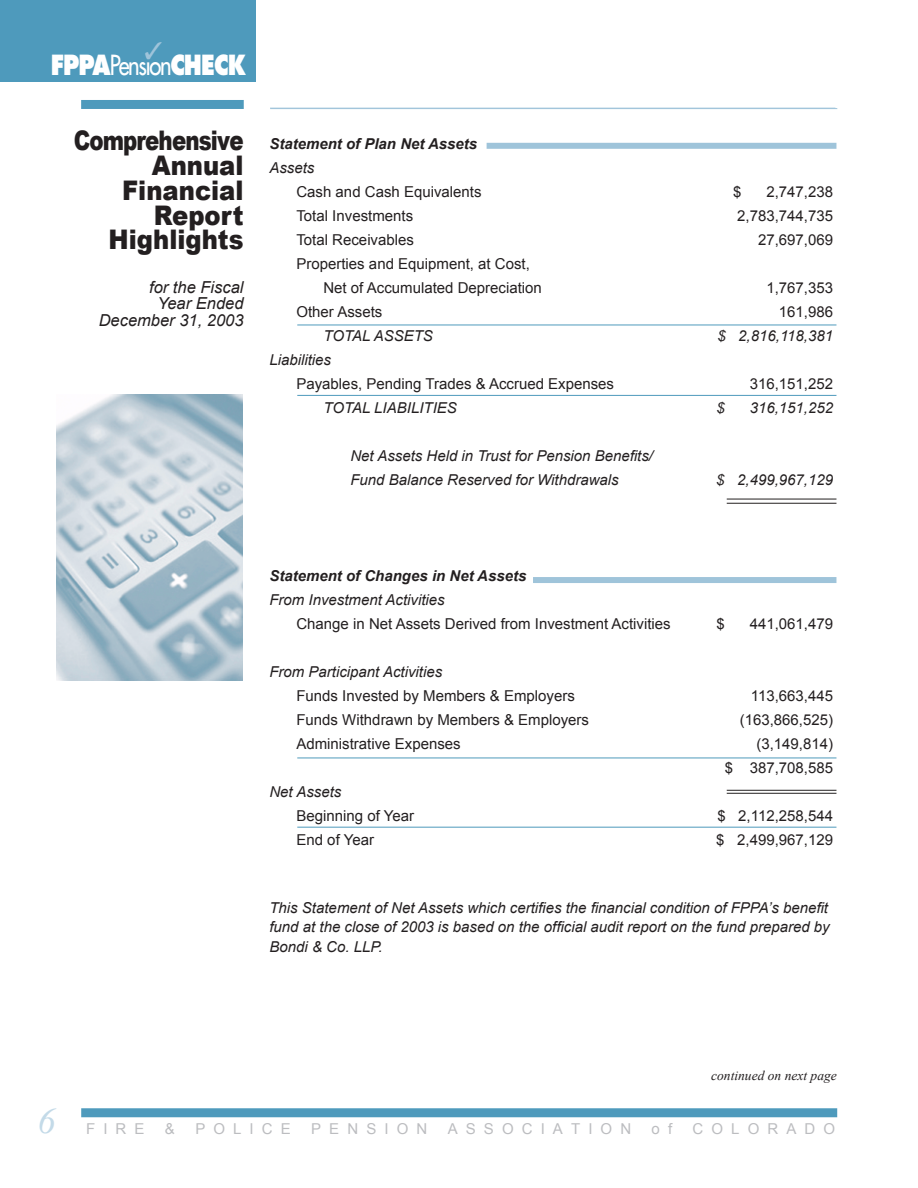
<style>
.page{position:relative;width:918px;height:1188px;background:#fff}
.page>*{position:absolute;margin:0;border:0;box-sizing:border-box;transform-origin:0 0}
.t1{font:italic 36px "Times New Roman";color:#c3dae8}
.t2{font:900 27px/24.8px "Arial";color:#231f20;text-align:right;scale:.79 1}
.t3{font:800 27px "Futura";letter-spacing:-.04em;color:#fff;scale:.82 1}
.t4{font:italic 16.5px/16.5px "Arial";color:#231f20;text-align:right}
.t5{font:15px/24px "Arial";color:#231f20}
.t6{font:italic 15px/19.5px "Arial";color:#231f20}
.t7{font:italic 700 15px "Arial";color:#231f20}
.t8{font:15px "Arial";letter-spacing:.54em;color:#bcbdc0}
.t9{font:italic 13.5px "Times New Roman";color:#231f20}
.s1{font-weight:400}
</style>
<div class="page">
<img style="left:56px;top:395px;width:187px;height:285px">
<div style="left:81px;top:100px;width:163px;height:9px;background:#4e9abc"></div>
<hr style="left:297px;top:325px;width:539px;height:1px;background:#4e9abc">
<hr style="left:297px;top:395px;width:539px;height:1px;background:#4e9abc">
<hr style="left:727px;top:499px;width:109px;height:1px;background:#231f20">
<hr style="left:727px;top:503px;width:109px;height:1px;background:#231f20">
<hr style="left:727px;top:790px;width:109px;height:1px;background:#231f20">
<hr style="left:727px;top:793px;width:109px;height:1px;background:#231f20">
<hr style="left:297px;top:758px;width:539px;height:1px;background:#4e9abc">
<hr style="left:297px;top:827px;width:539px;height:1px;background:#4e9abc">
<div style="left:487px;top:143px;width:349px;height:6px;background:#9fc4da"></div>
<div style="left:533px;top:577px;width:303px;height:6px;background:#9fc4da"></div>
<div style="left:0;top:0;width:256px;height:82px;background:#4e9abc"></div>
<div style="left:81px;top:1108px;width:756px;height:9px;background:#4e9abc"></div>
<hr style="left:270px;top:108px;width:567px;height:1px;background:#9fc4da">
<h2 class="t3" style="left:51px;top:47px;width:239px">FPPA<span class="s1">Pension</span>CHECK</h2>
<h2 class="t2" style="left:74px;top:128px;width:217px">Comprehensive<br>Annual<br>Financial<br>Report<br>Highlights</h2>
<p class="t4" style="left:99px;top:279px;width:146px">for the Fiscal<br>Year Ended<br>December 31, 2003</p>
<p class="t7" style="left:269px;top:134px;width:209px">Statement of Plan Net Assets</p>
<p class="t6" style="left:269px;top:158px;width:47px">Assets</p>
<p class="t5" style="left:296px;top:180px;width:187px">Cash and Cash Equivalents</p>
<p class="t5" style="left:733px;top:180px;width:10px">$</p>
<p class="t5" style="left:766px;top:180px;width:68px">2,747,238</p>
<p class="t5" style="left:296px;top:204px;width:118px">Total Investments</p>
<p class="t5" style="left:737px;top:204px;width:97px">2,783,744,735</p>
<p class="t5" style="left:296px;top:228px;width:119px">Total Receivables</p>
<p class="t5" style="left:758px;top:228px;width:77px">27,697,069</p>
<p class="t5" style="left:323px;top:252px;width:220px;text-indent:-27px">Properties and Equipment, at Cost,<br>Net of Accumulated Depreciation</p>
<p class="t5" style="left:766px;top:276px;width:68px">1,767,353</p>
<p class="t5" style="left:296px;top:300px;width:87px">Other Assets</p>
<p class="t5" style="left:779px;top:300px;width:56px">161,986</p>
<p class="t6" style="left:323px;top:326px;width:111px">TOTAL ASSETS</p>
<p class="t6" style="left:717px;top:326px;width:117px">$ 2,816,118,381</p>
<p class="t6" style="left:269px;top:350px;width:63px">Liabilities</p>
<p class="t5" style="left:296px;top:372px;width:319px">Payables, Pending Trades &amp; Accrued Expenses</p>
<p class="t5" style="left:750px;top:372px;width:85px">316,151,252</p>
<p class="t6" style="left:323px;top:398px;width:135px">TOTAL LIABILITIES</p>
<p class="t6" style="left:716px;top:398px;width:10px">$</p>
<p class="t6" style="left:750px;top:398px;width:85px">316,151,252</p>
<p class="t6" style="left:350px;top:444px;width:304px;line-height:24px">Net Assets Held in Trust for Pension Benefits/<br>Fund Balance Reserved for Withdrawals</p>
<p class="t6" style="left:716px;top:470px;width:118px">$ 2,499,967,129</p>
<p class="t7" style="left:269px;top:566px;width:258px">Statement of Changes in Net Assets</p>
<p class="t6" style="left:269px;top:590px;width:177px">From Investment Activities</p>
<p class="t5" style="left:296px;top:612px;width:376px">Change in Net Assets Derived from Investment Activities</p>
<p class="t5" style="left:716px;top:612px;width:10px">$</p>
<p class="t5" style="left:750px;top:612px;width:85px">441,061,479</p>
<p class="t6" style="left:269px;top:662px;width:174px">From Participant Activities</p>
<p class="t5" style="left:296px;top:684px;width:280px">Funds Invested by Members &amp; Employers</p>
<p class="t5" style="left:751px;top:684px;width:84px">113,663,445</p>
<p class="t5" style="left:296px;top:708px;width:294px">Funds Withdrawn by Members &amp; Employers</p>
<p class="t5" style="left:740px;top:708px;width:95px">(163,866,525)</p>
<p class="t5" style="left:296px;top:732px;width:166px">Administrative Expenses</p>
<p class="t5" style="left:725px;top:732px;width:110px;text-align:right">(3,149,814)<br>$ 387,708,585</p>
<p class="t6" style="left:269px;top:782px;width:73px">Net Assets</p>
<p class="t5" style="left:296px;top:804px;width:119px">Beginning of Year</p>
<p class="t5" style="left:717px;top:804px;width:117px">$ 2,112,258,544</p>
<p class="t5" style="left:296px;top:828px;width:79px">End of Year</p>
<p class="t5" style="left:716px;top:828px;width:118px">$ 2,499,967,129</p>
<p class="t6" style="left:269px;top:898px;width:562px;text-align:justify">This Statement of Net Assets which certifies the financial condition of FPPA’s benefit fund at the close of 2003 is based on the official audit report on the fund prepared by Bondi &amp; Co. LLP.</p>
<p class="t9" style="left:711px;top:1066px;width:127px">continued on next page</p>
<h1 class="t1" style="left:38px;top:1096px;width:19px">6</h1>
<p class="t8" style="left:86px;top:1119px;width:60px">FIRE</p>
<p class="t8" style="left:165px;top:1119px;width:12px">&amp;</p>
<p class="t8" style="left:195px;top:1119px;width:97px">POLICE</p>
<p class="t8" style="left:311px;top:1119px;width:118px">PENSION</p>
<p class="t8" style="left:448px;top:1119px;width:185px">ASSOCIATION</p>
<p class="t8" style="left:652px;top:1119px;width:22px">o f</p>
<p class="t8" style="left:693px;top:1119px;width:144px">COLORADO</p>
</div>
